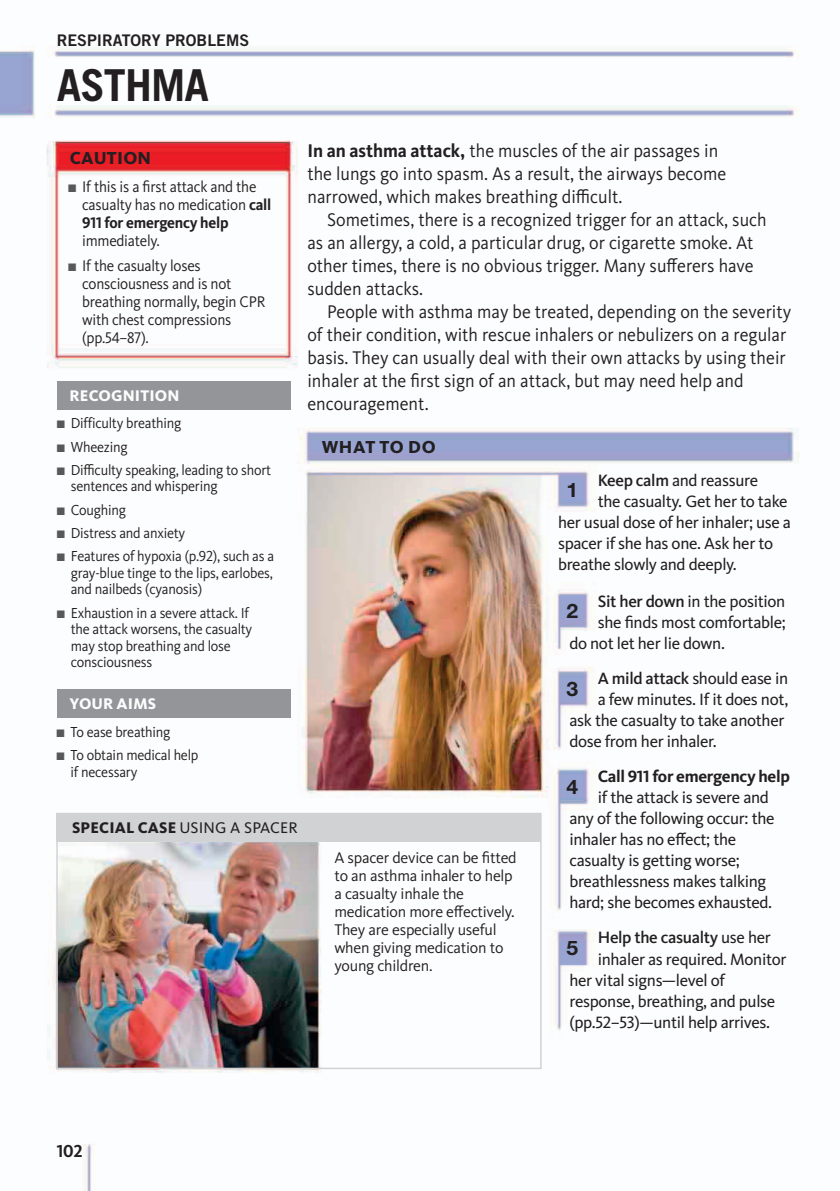
<style>
.page{position:relative;width:840px;height:1191px;background:#fff}
.page>*{position:absolute;margin:0;border:0;box-sizing:border-box;transform-origin:0 0}
.t1{font:700 44px "Trade Gothic LT Std";letter-spacing:-.02em;color:#231f20}
.t2{font:700 20px "Helvetica Neue LT Std";color:#231f20;scale:1.05 1}
.t3{font:19px/23px "Kievit Pro";color:#231f20;scale:.95 1}
.t4{font:800 18px "Kievit Pro";letter-spacing:.01em;color:#231f20}
.t5{font:700 18px "Kievit Pro";color:#231f20;scale:.95 1}
.t6{font:17px/21px "Kievit Pro";letter-spacing:-.02em;color:#231f20}
.t7{font:700 17px "Kievit Pro";letter-spacing:-.02em;color:#231f20}
.t8{font:500 17px "Kievit Pro";letter-spacing:-.02em;color:#231f20}
.t9{font:16px/18px "Kievit Pro";letter-spacing:-.015em;color:#231f20;scale:.95 1}
.t10{font:16px/18px "Kievit Pro";letter-spacing:-.015em;color:#231f20}
.t11{font:16px "Kievit Pro";letter-spacing:.01em;color:#231f20}
.t12{font:16px "Trade Gothic LT Std Bd 2";color:#231f20}
.t13{font:800 16px "Kievit Pro";letter-spacing:.01em;color:#fcfcfc}
.t14{font:15px/16.4px "Kievit Pro";letter-spacing:-.015em;color:#231f20;scale:.95 1}
.s1{color:#57585a}
.s2{font-weight:700}
.s3{font-weight:800}
.s4{font-weight:500}
.s5{font-weight:400}
</style>
<div class="page">
<img style="left:1px;top:46px;width:798px;height:1144px">
<div style="left:57px;top:381px;width:233px;height:29px;background:#939598"></div>
<div style="left:57px;top:690px;width:233px;height:28px;background:#939598"></div>
<div style="left:57px;top:813px;width:484px;height:28px;background:#d1d2d4"></div>
<div style="left:56px;top:813px;width:485px;height:256px;border:2px solid #d1d2d4"></div>
<p class="t12" style="left:57px;top:31px;width:194px">RESPIRATORY PROBLEMS</p>
<h1 class="t1" style="left:57px;top:69px;width:154px">ASTHMA</h1>
<p class="t4" style="left:70px;top:147px;width:83px">CAUTION</p>
<p class="t9" style="left:82px;top:179px;width:201px;text-indent:-14px"><span class="s1">■</span> If this is a first attack and the casualty has no medication <span class="s2">call<br>911 for emergency help</span></p>
<p class="t9" style="left:82px;top:233px;width:83px">immediately.</p>
<p class="t9" style="left:82px;top:258px;width:194px;text-indent:-14px"><span class="s1">■</span> If the casualty loses consciousness and is not breathing normally, begin CPR with chest compressions (pp.54–87).</p>
<p class="t13" style="left:69px;top:386px;width:111px">RECOGNITION</p>
<p class="t14" style="left:57px;top:416px;width:132px"><span class="s1">■</span> Difficulty breathing</p>
<p class="t14" style="left:57px;top:440px;width:76px"><span class="s1">■</span> Wheezing</p>
<p class="t14" style="left:71px;top:463px;width:212px;text-indent:-14px"><span class="s1">■</span> Difficulty speaking, leading to short sentences and whispering</p>
<p class="t14" style="left:57px;top:503px;width:74px"><span class="s1">■</span> Coughing</p>
<p class="t14" style="left:57px;top:526px;width:137px"><span class="s1">■</span> Distress and anxiety</p>
<p class="t14" style="left:71px;top:549px;width:215px;text-align:justify;text-indent:-14px"><span class="s1">■</span> Features of hypoxia (p.92), such as a gray-blue tinge to the lips, earlobes, and nailbeds (cyanosis)</p>
<p class="t14" style="left:71px;top:606px;width:192px;text-indent:-14px"><span class="s1">■</span> Exhaustion in a severe attack. If the attack worsens, the casualty may stop breathing and lose consciousness</p>
<p class="t13" style="left:69px;top:694px;width:88px">YOUR AIMS</p>
<p class="t14" style="left:56px;top:725px;width:121px"><span class="s1">■</span> To ease breathing</p>
<p class="t14" style="left:70px;top:748px;width:136px;text-indent:-14px"><span class="s1">■</span> To obtain medical help if necessary</p>
<p class="t11" style="left:72px;top:821px;width:227px"><span class="s3">SPECIAL CASE</span> USING A SPACER</p>
<p class="t3" style="left:307px;top:141px;width:442px"><span class="s2">In an asthma attack,</span> the muscles of the air passages in the lungs go into spasm. As a result, the airways become narrowed, which makes breathing difficult.</p>
<p class="t3" style="left:307px;top:210px;width:484px;text-indent:20px">Sometimes, there is a recognized trigger for an attack, such as an allergy, a cold, a particular drug, or cigarette smoke. At other times, there is no obvious trigger. Many sufferers have sudden attacks.</p>
<p class="t3" style="left:307px;top:302px;width:510px;text-indent:20px">People with asthma may be treated, depending on the severity of their condition, with rescue inhalers or nebulizers on a regular basis. They can usually deal with their own attacks by using their inhaler at the first sign of an attack, but may need help and encouragement.</p>
<p class="t4" style="left:321px;top:437px;width:115px">WHAT TO DO</p>
<p class="t6" style="left:597px;top:471px;width:162px"><span class="s4">Keep calm</span> and reassure</p>
<p class="t6" style="left:597px;top:492px;width:191px">the casualty. Get her to take</p>
<p class="t6" style="left:557px;top:513px;width:234px">her usual dose of her inhaler; use a</p>
<p class="t6" style="left:557px;top:534px;width:216px">spacer if she has one. Ask her to</p>
<p class="t6" style="left:557px;top:555px;width:180px">breathe slowly and deeply.</p>
<p class="t6" style="left:597px;top:592px;width:189px"><span class="s4">Sit her down</span> in the position</p>
<p class="t6" style="left:597px;top:613px;width:189px">she finds most comfortable;</p>
<p class="t6" style="left:569px;top:634px;width:157px">do not let her lie down.</p>
<p class="t6" style="left:597px;top:669px;width:192px"><span class="s4">A mild attack</span> should ease in</p>
<p class="t6" style="left:597px;top:690px;width:192px">a few minutes. If it does not,</p>
<p class="t6" style="left:569px;top:711px;width:216px">ask the casualty to take another</p>
<p class="t6" style="left:569px;top:732px;width:149px">dose from her inhaler.</p>
<p class="t7" style="left:597px;top:770px;width:193px">Call 911 for emergency help</p>
<p class="t6" style="left:569px;top:788px;width:206px;text-indent:28px">if the attack is severe and any of the following occur: the inhaler has no effect; the casualty is getting worse; breathlessness makes talking hard; she becomes exhausted.</p>
<p class="t8" style="left:597px;top:931px;width:174px">Help the casualty <span class="s5">use her</span></p>
<p class="t6" style="left:597px;top:950px;width:190px">inhaler as required. Monitor</p>
<p class="t6" style="left:569px;top:971px;width:157px">her vital signs—level of</p>
<p class="t6" style="left:569px;top:992px;width:207px">response, breathing, and pulse</p>
<p class="t6" style="left:569px;top:1013px;width:202px">(pp.52–53)—until help arrives.</p>
<p class="t2" style="left:566px;top:478px;width:13px">1</p>
<p class="t2" style="left:566px;top:600px;width:13px">2</p>
<p class="t2" style="left:566px;top:677px;width:13px">3</p>
<p class="t2" style="left:566px;top:775px;width:13px">4</p>
<p class="t10" style="left:334px;top:849px;width:184px">A spacer device can be fitted to an asthma inhaler to help a casualty inhale the medication more effectively.<br>They are especially useful when giving medication to young children.</p>
<p class="t2" style="left:566px;top:936px;width:13px">5</p>
<p class="t5" style="left:57px;top:1144px;width:29px">102</p>
</div>
